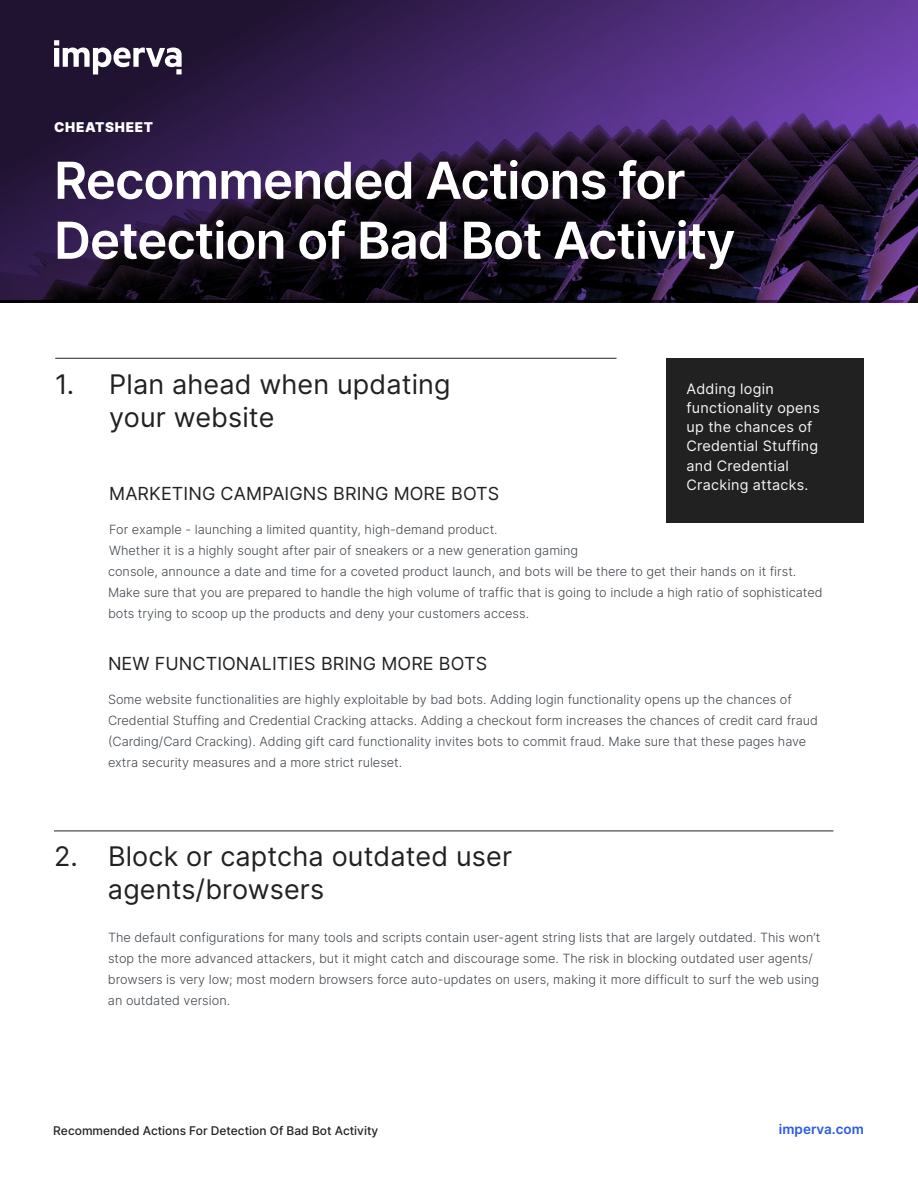
<style>
.page{position:relative;width:918px;height:1188px;background:#fff}
.page>*{position:absolute;margin:0;border:0;box-sizing:border-box;transform-origin:0 0}
.t1{font:600 51px/60px "Inter";letter-spacing:-.02em;color:#fff}
.t2{font:600 39px "Inter";letter-spacing:-.02em;color:#fff}
.t3{font:27px/33px "Inter";letter-spacing:.005em;color:#212121}
.t4{font:18px "Inter";letter-spacing:.005em;color:#212121}
.t5{font:14.4px/19.2px "Inter";letter-spacing:.015em;color:#f5f5f5}
.t6{font:600 13.5px "Inter";color:#285ae6}
.t7{font:800 13.5px "Inter";letter-spacing:.05em;color:#fff}
.t8{font:900 13.5px "Inter";letter-spacing:.05em;color:#fff}
.t9{font:300 12.75px/21px "Inter";color:#43494f}
.t10{font:500 12px "Inter";color:#212121}
</style>
<div class="page">
<hr style="left:55px;top:358px;width:562px;height:1px;background:#212121">
<div style="left:666px;top:358px;width:198px;height:165px;background:#212121"></div>
<hr style="left:54px;top:831px;width:779px;height:1px;background:#212121">
<svg style="left:0;top:0;width:918px;height:302px;background:#2c1a43"></svg>
<svg style="left:54px;top:40px;width:128px;height:35px"></svg>
<p class="t7" style="left:54px;top:113px;width:100px">CHEATSHEET</p>
<h2 class="t2" style="left:54px;top:140px;width:484px">Recommended Actions for</h2>
<p class="t8" style="left:54px;top:117px;width:101px">CHEATSHEET</p>
<h1 class="t1" style="left:54px;top:149px;width:683px">Recommended Actions for<br>Detection of Bad Bot Activity</h1>
<h3 class="t3" style="left:109px;top:367px;width:343px;text-indent:-54px">1. Plan ahead when updating your website</h3>
<h3 class="t4" style="left:109px;top:480px;width:392px">MARKETING CAMPAIGNS BRING MORE BOTS</h3>
<p class="t9" style="left:109px;top:519px;width:471px">For example - launching a limited quantity, high-demand product.<br>Whether it is a highly sought after pair of sneakers or a new generation gaming</p>
<p class="t5" style="left:687px;top:379px;width:135px">Adding login functionality opens up the chances of<br>Credential Stuffing and Credential<br>Cracking attacks.</p>
<p class="t9" style="left:108px;top:561px;width:716px">console, announce a date and time for a coveted product launch, and bots will be there to get their hands on it first.<br>Make sure that you are prepared to handle the high volume of traffic that is going to include a high ratio of sophisticated bots trying to scoop up the products and deny your customers access.</p>
<h3 class="t4" style="left:108px;top:650px;width:381px">NEW FUNCTIONALITIES BRING MORE BOTS</h3>
<p class="t9" style="left:108px;top:689px;width:711px">Some website functionalities are highly exploitable by bad bots. Adding login functionality opens up the chances of Credential Stuffing and Credential Cracking attacks. Adding a checkout form increases the chances of credit card fraud (Carding/Card Cracking). Adding gift card functionality invites bots to commit fraud. Make sure that these pages have extra security measures and a more strict ruleset.</p>
<h3 class="t3" style="left:108px;top:839px;width:406px;text-indent:-54px">2. Block or captcha outdated user agents/browsers</h3>
<p class="t9" style="left:108px;top:927px;width:714px">The default configurations for many tools and scripts contain user-agent string lists that are largely outdated. This won’t stop the more advanced attackers, but it might catch and discourage some. The risk in blocking outdated user agents/ browsers is very low; most modern browsers force auto-updates on users, making it more difficult to surf the web using an outdated version.</p>
<p class="t10" style="left:53px;top:1122px;width:327px">Recommended Actions For Detection Of Bad Bot Activity</p>
<p class="t6" style="left:779px;top:1119px;width:87px">imperva.com</p>
</div>
